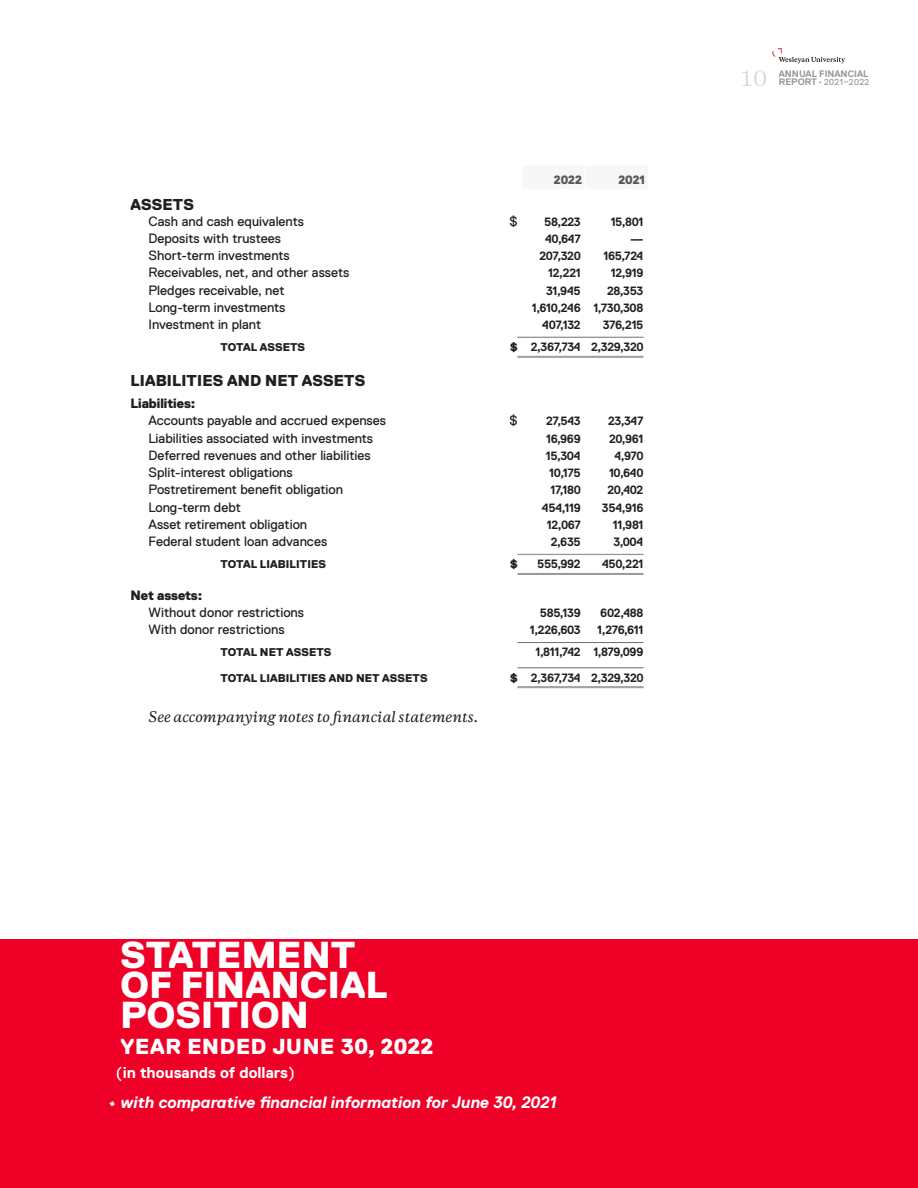
<style>
.page{position:relative;width:918px;height:1188px;background:#fff}
.page>*{position:absolute;margin:0;border:0;box-sizing:border-box;transform-origin:0 0}
.subhead_1_-_notes_ol{font:800 37.5px/30px "Replica Pro";letter-spacing:.01em;color:#fff}
.subhead_3_-_notes_ol{font:800 21.75px "Replica Pro";letter-spacing:.035em;color:#fff}
.t1{font:19.5px "Copernicus";color:#d1d2d4}
.t2{font:italic 700 16.5px "Replica Pro";color:#fff}
.CHART_HEAD_1{font:800 15.75px "Replica Pro";letter-spacing:.01em;color:#231f20}
.subhead_3_parens_-_n{font:700 15.75px "Replica Pro";color:#fff}
.chart_head_2{font:italic 500 13.8px "Copernicus";color:#231f20}
.CHART_LEVEL_1{font:13.5px "Replica Pro";color:#231f20}
.CHART_HEAD_2{font:800 13.5px "Replica Pro";color:#231f20}
.chart_date{font:800 12.15px "Replica Pro";letter-spacing:-.01em;color:#57585a}
.CHART_LEVEL_1-2{font:700 12px "Replica Pro";letter-spacing:-.025em;color:#231f20}
.CHART_SUB_TOTAL{font:700 12px "Replica Pro";letter-spacing:-.025em;color:#231f20}
.CHART_TOTAL_LEVEL_2{font:700 12px "Replica Pro";letter-spacing:-.025em;color:#231f20}
.CHART_SUB_TOTAL-2{font:800 11.25px "Replica Pro";letter-spacing:.01em;color:#231f20}
.CHART_TOTAL_LEVEL_2-2{font:800 11.25px "Replica Pro";letter-spacing:.01em;color:#231f20}
.t3{font:700 9.3px "Replica Pro";color:#939598}
.t4{font:8.7px "Replica Pro";letter-spacing:.04em;color:#939598}
.s1{font-weight:800;font-size:11.25px}
.s2{font-weight:400;font-size:16.2px}
.s3{font-weight:700;font-size:9.3px}
</style>
<div class="page">
<div style="left:0;top:940px;width:918px;height:248px;background:#ef0027"></div>
<svg style="left:772px;top:48px;width:73px;height:15px"></svg>
<hr style="left:518px;top:357px;width:126px;height:1px;background:#939598">
<hr style="left:518px;top:356px;width:126px;height:1px;background:#939598">
<hr style="left:518px;top:337px;width:126px;height:1px;background:#939598">
<hr style="left:518px;top:574px;width:126px;height:1px;background:#939598">
<hr style="left:518px;top:573px;width:126px;height:1px;background:#939598">
<hr style="left:518px;top:554px;width:126px;height:1px;background:#939598">
<hr style="left:518px;top:642px;width:126px;height:1px;background:#6c6d70">
<hr style="left:518px;top:687px;width:126px;height:1px;background:#939598">
<hr style="left:518px;top:686px;width:126px;height:1px;background:#939598">
<hr style="left:518px;top:667px;width:126px;height:1px;background:#939598">
<hr style="left:518px;top:668px;width:126px;height:1px;background:#939598">
<p class="chart_date" style="left:554px;top:173px;width:30px">2022</p>
<p class="chart_date" style="left:618px;top:173px;width:28px">2021</p>
<p class="CHART_HEAD_1" style="left:131px;top:196px;width:65px">ASSETS</p>
<p class="CHART_LEVEL_1" style="left:148px;top:213px;width:157px">Cash and cash equivalents</p>
<p class="CHART_LEVEL_1" style="left:510px;top:213px;width:10px">$</p>
<p class="CHART_LEVEL_1-2" style="left:544px;top:215px;width:38px">58,223</p>
<p class="CHART_LEVEL_1-2" style="left:611px;top:215px;width:34px">15,801</p>
<p class="CHART_LEVEL_1" style="left:148px;top:231px;width:134px">Deposits with trustees</p>
<p class="CHART_LEVEL_1-2" style="left:545px;top:232px;width:37px">40,647</p>
<p class="CHART_LEVEL_1-2" style="left:630px;top:232px;width:15px">—</p>
<p class="CHART_LEVEL_1" style="left:148px;top:248px;width:143px">Short-term investments</p>
<p class="CHART_LEVEL_1-2" style="left:540px;top:249px;width:43px">207,320</p>
<p class="CHART_LEVEL_1-2" style="left:604px;top:249px;width:41px">165,724</p>
<p class="CHART_LEVEL_1" style="left:148px;top:265px;width:202px">Receivables, net, and other assets</p>
<p class="CHART_LEVEL_1-2" style="left:548px;top:267px;width:34px">12,221</p>
<p class="CHART_LEVEL_1-2" style="left:611px;top:267px;width:34px">12,919</p>
<p class="CHART_LEVEL_1" style="left:148px;top:282px;width:138px">Pledges receivable, net</p>
<p class="CHART_LEVEL_1-2" style="left:546px;top:284px;width:36px">31,945</p>
<p class="CHART_LEVEL_1-2" style="left:607px;top:284px;width:38px">28,353</p>
<p class="CHART_LEVEL_1" style="left:148px;top:300px;width:139px">Long-term investments</p>
<p class="CHART_LEVEL_1-2" style="left:532px;top:301px;width:113px">1,610,246 1,730,308</p>
<p class="CHART_LEVEL_1" style="left:148px;top:317px;width:114px">Investment in plant</p>
<p class="CHART_LEVEL_1-2" style="left:542px;top:318px;width:40px">407,132</p>
<p class="CHART_LEVEL_1-2" style="left:603px;top:318px;width:42px">376,215</p>
<p class="CHART_SUB_TOTAL-2" style="left:221px;top:341px;width:86px">TOTAL ASSETS</p>
<p class="CHART_SUB_TOTAL" style="left:510px;top:340px;width:135px"><span class="s1">$</span> 2,367,734 2,329,320</p>
<p class="CHART_HEAD_1" style="left:131px;top:372px;width:236px">LIABILITIES AND NET ASSETS</p>
<p class="CHART_HEAD_2" style="left:130px;top:396px;width:66px">Liabilities:</p>
<p class="CHART_LEVEL_1" style="left:148px;top:413px;width:239px">Accounts payable and accrued expenses</p>
<p class="CHART_LEVEL_1" style="left:510px;top:413px;width:10px">$</p>
<p class="CHART_LEVEL_1-2" style="left:546px;top:415px;width:36px">27,543</p>
<p class="CHART_LEVEL_1-2" style="left:608px;top:415px;width:37px">23,347</p>
<p class="CHART_LEVEL_1" style="left:148px;top:431px;width:226px">Liabilities associated with investments</p>
<p class="CHART_LEVEL_1-2" style="left:546px;top:432px;width:36px">16,969</p>
<p class="CHART_LEVEL_1-2" style="left:609px;top:432px;width:36px">20,961</p>
<p class="CHART_LEVEL_1" style="left:148px;top:448px;width:224px">Deferred revenues and other liabilities</p>
<p class="CHART_LEVEL_1-2" style="left:546px;top:449px;width:36px">15,304</p>
<p class="CHART_LEVEL_1-2" style="left:614px;top:449px;width:31px">4,970</p>
<p class="CHART_LEVEL_1" style="left:148px;top:465px;width:146px">Split-interest obligations</p>
<p class="CHART_LEVEL_1-2" style="left:549px;top:466px;width:33px">10,175</p>
<p class="CHART_LEVEL_1-2" style="left:609px;top:466px;width:36px">10,640</p>
<p class="CHART_LEVEL_1" style="left:148px;top:482px;width:196px">Postretirement benefit obligation</p>
<p class="CHART_LEVEL_1-2" style="left:550px;top:484px;width:32px">17,180</p>
<p class="CHART_LEVEL_1-2" style="left:608px;top:484px;width:37px">20,402</p>
<p class="CHART_LEVEL_1" style="left:148px;top:500px;width:94px">Long-term debt</p>
<p class="CHART_LEVEL_1-2" style="left:542px;top:501px;width:40px">454,119</p>
<p class="CHART_LEVEL_1-2" style="left:602px;top:501px;width:43px">354,916</p>
<p class="CHART_LEVEL_1" style="left:148px;top:517px;width:160px">Asset retirement obligation</p>
<p class="CHART_LEVEL_1-2" style="left:547px;top:518px;width:36px">12,067</p>
<p class="CHART_LEVEL_1-2" style="left:613px;top:518px;width:32px">11,981</p>
<p class="CHART_LEVEL_1" style="left:148px;top:534px;width:180px">Federal student loan advances</p>
<p class="CHART_LEVEL_1-2" style="left:551px;top:535px;width:32px">2,635</p>
<p class="CHART_LEVEL_1-2" style="left:614px;top:535px;width:31px">3,004</p>
<p class="CHART_SUB_TOTAL-2" style="left:221px;top:558px;width:107px">TOTAL LIABILITIES</p>
<p class="CHART_SUB_TOTAL-2" style="left:510px;top:558px;width:9px">$</p>
<p class="CHART_SUB_TOTAL" style="left:537px;top:558px;width:45px">555,992</p>
<p class="CHART_SUB_TOTAL" style="left:602px;top:558px;width:43px">450,221</p>
<p class="CHART_HEAD_2" style="left:130px;top:588px;width:73px">Net assets:</p>
<p class="CHART_LEVEL_1" style="left:148px;top:605px;width:157px">Without donor restrictions</p>
<p class="CHART_LEVEL_1-2" style="left:540px;top:606px;width:42px">585,139</p>
<p class="CHART_LEVEL_1-2" style="left:600px;top:606px;width:45px">602,488</p>
<p class="CHART_LEVEL_1" style="left:148px;top:622px;width:138px">With donor restrictions</p>
<p class="CHART_LEVEL_1-2" style="left:530px;top:624px;width:52px">1,226,603</p>
<p class="CHART_LEVEL_1-2" style="left:597px;top:624px;width:48px">1,276,611</p>
<p class="CHART_TOTAL_LEVEL_2-2" style="left:221px;top:646px;width:112px">TOTAL NET ASSETS</p>
<p class="CHART_TOTAL_LEVEL_2" style="left:535px;top:646px;width:110px">1,811,742 1,879,099</p>
<p class="CHART_SUB_TOTAL-2" style="left:221px;top:671px;width:209px">TOTAL LIABILITIES AND NET ASSETS</p>
<p class="CHART_SUB_TOTAL" style="left:510px;top:671px;width:135px"><span class="s1">$</span> 2,367,734 2,329,320</p>
<p class="chart_head_2" style="left:148px;top:708px;width:331px">See accompanying notes to financial statements.</p>
<p class="subhead_1_-_notes_ol" style="left:121px;top:940px;width:269px">STATEMENT<br>OF FINANCIAL<br>POSITION</p>
<p class="subhead_3_-_notes_ol" style="left:121px;top:1034px;width:314px">YEAR ENDED JUNE 30, 2022</p>
<p class="subhead_3_parens_-_n" style="left:116px;top:1064px;width:180px"><span class="s2">(</span>in thousands of dollars<span class="s2">)</span></p>
<p class="t2" style="left:108px;top:1094px;width:450px">• with comparative financial information for June 30, 2021</p>
<h3 class="t1" style="left:740px;top:65px;width:29px">10</h3>
<p class="t3" style="left:779px;top:68px;width:91px">ANNUAL FINANCIAL</p>
<p class="t4" style="left:779px;top:78px;width:92px"><span class="s3">REPORT</span> <sup>•</sup> 2021–2022</p>
</div>
